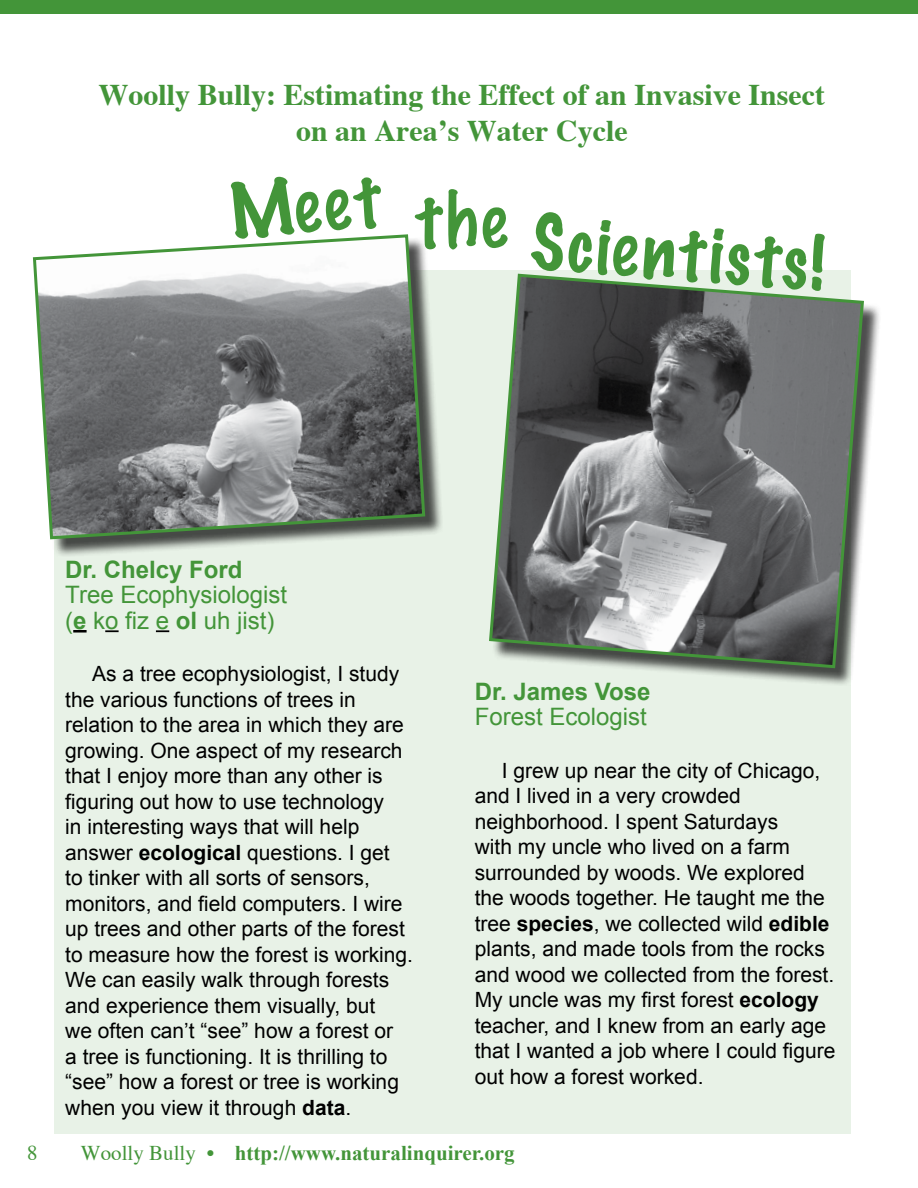
<style>
.page{position:relative;width:918px;height:1188px;background:#fff}
.page>*{position:absolute;margin:0;border:0;box-sizing:border-box;transform-origin:0 0}
.t1{font:100 69px "Marker Felt";color:#439539}
.t2{font:700 30px/36px "Times";color:#439539;text-align:center}
.t3{font:24px/25.5px "Arial";color:#439539}
.t4{font:700 24px "Arial";color:#439539}
.t5{font:21px/25.5px "Arial";color:#000}
.t6{font:700 21px "Times New Roman";color:#439539}
.t7{font:21px "Times";color:#439539}
.s1{font-weight:700}
.s2{font-family:"Times";font-weight:400}
.s3{font-family:"Times";font-weight:400;font-style:italic}
</style>
<div class="page">
<div style="left:0;top:0;width:918px;height:14px;background:#439539"></div>
<div style="left:54px;top:271px;width:796px;height:863px;background:#e8f2e7"></div>
<hr style="left:73px;top:630px;width:14px;height:3px;background:#000">
<svg style="left:105px;top:630px;width:14px;height:2px"></svg>
<svg style="left:156px;top:630px;width:13px;height:2px"></svg>
<div style="left:35px;top:237px;width:408px;height:320px;background:#000;opacity:.7"></div>
<svg style="left:32px;top:234px;width:395px;height:307px"></svg>
<div style="left:491px;top:276px;width:391px;height:410px;background:#000;opacity:.7"></div>
<svg style="left:489px;top:272px;width:377px;height:398px;background:#757977"></svg>
<h2 class="t2" style="left:99px;top:78px;width:728px">Woolly Bully: Estimating the Effect of an Invasive Insect on an Area’s Water Cycle</h2>
<h1 class="t1" style="left:227px;top:177px;width:152px;rotate:-4deg">Meet</h1>
<h1 class="t1" style="left:417px;top:187px;width:92px">the</h1>
<h1 class="t1" style="left:534px;top:208px;width:295px;rotate:4deg">Scientists!</h1>
<p class="t4" style="left:65px;top:553px;width:179px">Dr. Chelcy Ford</p>
<p class="t3" style="left:65px;top:582px;width:223px">Tree Ecophysiologist (<span class="s1">e</span> ko fiz e <span class="s1">ol</span> uh jist)</p>
<p class="t5" style="left:65px;top:661px;width:349px;text-indent:27px">As a tree ecophysiologist, I study the various functions of trees in relation to the area in which they are growing. One aspect of my research that I enjoy more than any other is figuring out how to use technology<br>in interesting ways that will help answer <span class="s1">ecological</span> questions. I get<br>to tinker with all sorts of sensors, monitors, and field computers. I wire up trees and other parts of the forest to measure how the forest is working.<br>We can easily walk through forests and experience them visually, but<br>we often can’t “see” how a forest or<br>a tree is functioning. It is thrilling to “see” how a forest or tree is working when you view it through <span class="s1">data</span>.</p>
<p class="t4" style="left:475px;top:675px;width:177px">Dr. James Vose</p>
<p class="t3" style="left:475px;top:704px;width:174px">Forest Ecologist</p>
<p class="t5" style="left:475px;top:758px;width:362px;text-indent:27px">I grew up near the city of Chicago, and I lived in a very crowded neighborhood. I spent Saturdays<br>with my uncle who lived on a farm surrounded by woods. We explored the woods together. He taught me the tree <span class="s1">species</span>, we collected wild <span class="s1">edible </span>plants, and made tools from the rocks and wood we collected from the forest.<br>My uncle was my first forest <span class="s1">ecology </span>teacher, and I knew from an early age that I wanted a job where I could figure out how a forest worked.</p>
<p class="t7" style="left:27px;top:1140px;width:12px">8</p>
<p class="t6" style="left:81px;top:1138px;width:435px"><span class="s2">Woolly Bully</span> <span class="s3">•</span> http://www.naturalinquirer.org</p>
</div>
